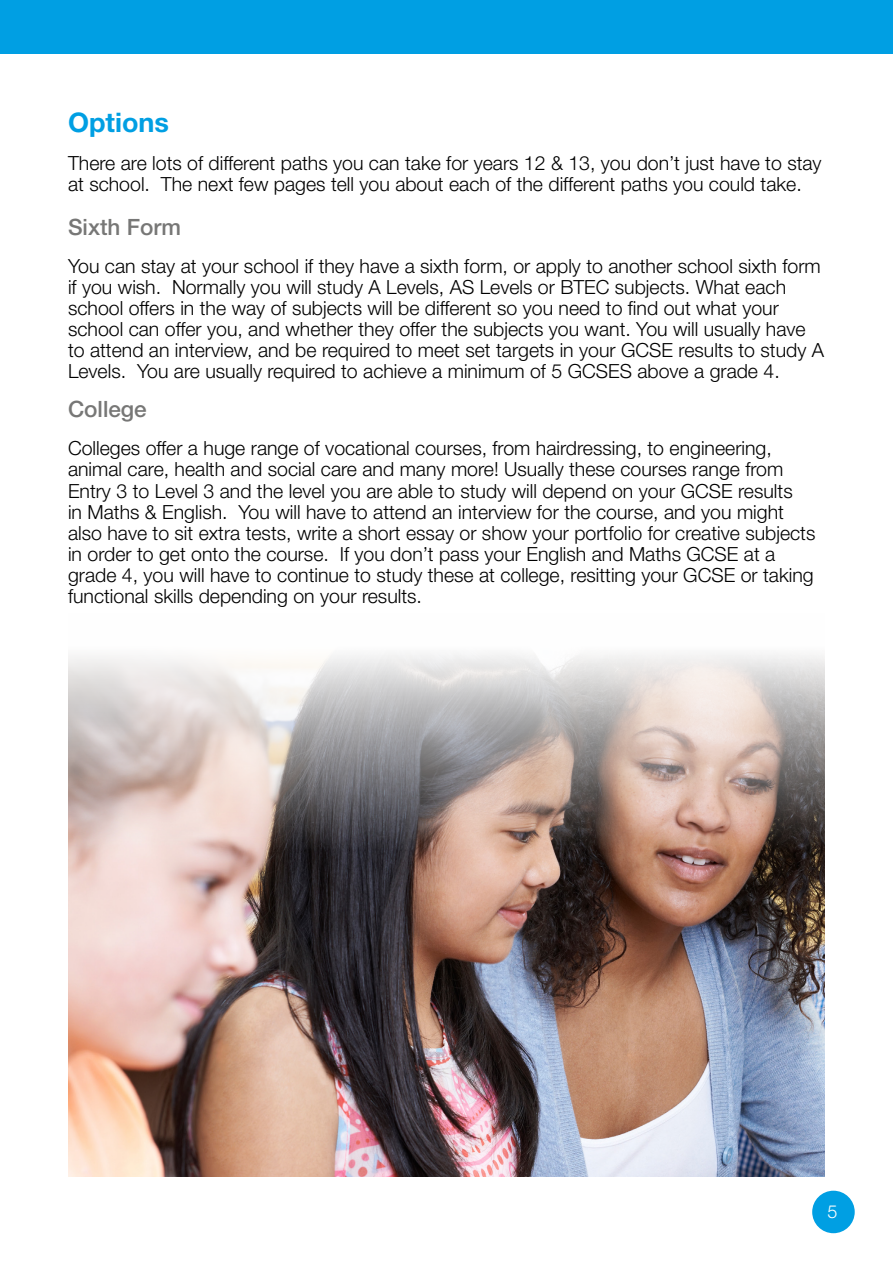
<style>
.page{position:relative;width:893px;height:1263px;background:#fff}
.page>*{position:absolute;margin:0;border:0;box-sizing:border-box;transform-origin:0 0}
.t1{font:700 27px "Helvetica Neue LT Std";color:#009fe3}
.t2{font:500 22.5px "Helvetica Neue LT Std";color:#777776}
.t3{font:300 19.5px/21px "Helvetica Neue LT Std";color:#000}
.t4{font:300 18px "Helvetica Neue LT Std";color:#fff}
</style>
<div class="page">
<div style="left:0;top:0;width:893px;height:54px;background:#009fe3"></div>
<div style="left:812px;top:1191px;width:43px;height:42px;background:#009fe3;border-radius:50%"></div>
<img style="left:68px;top:654px;width:757px;height:522px">
<p class="t1" style="left:68px;top:106px;width:102px">Options</p>
<p class="t3" style="left:68px;top:152px;width:755px">There are lots of different paths you can take for years 12 &amp; 13, you don’t just have to stay at school. The next few pages tell you about each of the different paths you could take.</p>
<p class="t2" style="left:68px;top:214px;width:114px">Sixth Form</p>
<p class="t3" style="left:68px;top:255px;width:758px">You can stay at your school if they have a sixth form, or apply to another school sixth form if you wish. Normally you will study A Levels, AS Levels or BTEC subjects. What each school offers in the way of subjects will be different so you need to find out what your school can offer you, and whether they offer the subjects you want. You will usually have to attend an interview, and be required to meet set targets in your GCSE results to study A Levels. You are usually required to achieve a minimum of 5 GCSES above a grade 4.</p>
<p class="t2" style="left:68px;top:396px;width:80px">College</p>
<p class="t3" style="left:68px;top:438px;width:749px">Colleges offer a huge range of vocational courses, from hairdressing, to engineering, animal care, health and social care and many more! Usually these courses range from Entry 3 to Level 3 and the level you are able to study will depend on your GCSE results<br>in Maths &amp; English. You will have to attend an interview for the course, and you might also have to sit extra tests, write a short essay or show your portfolio for creative subjects in order to get onto the course. If you don’t pass your English and Maths GCSE at a grade 4, you will have to continue to study these at college, resitting your GCSE or taking functional skills depending on your results.</p>
<p class="t4" style="left:827px;top:1201px;width:12px">5</p>
</div>
